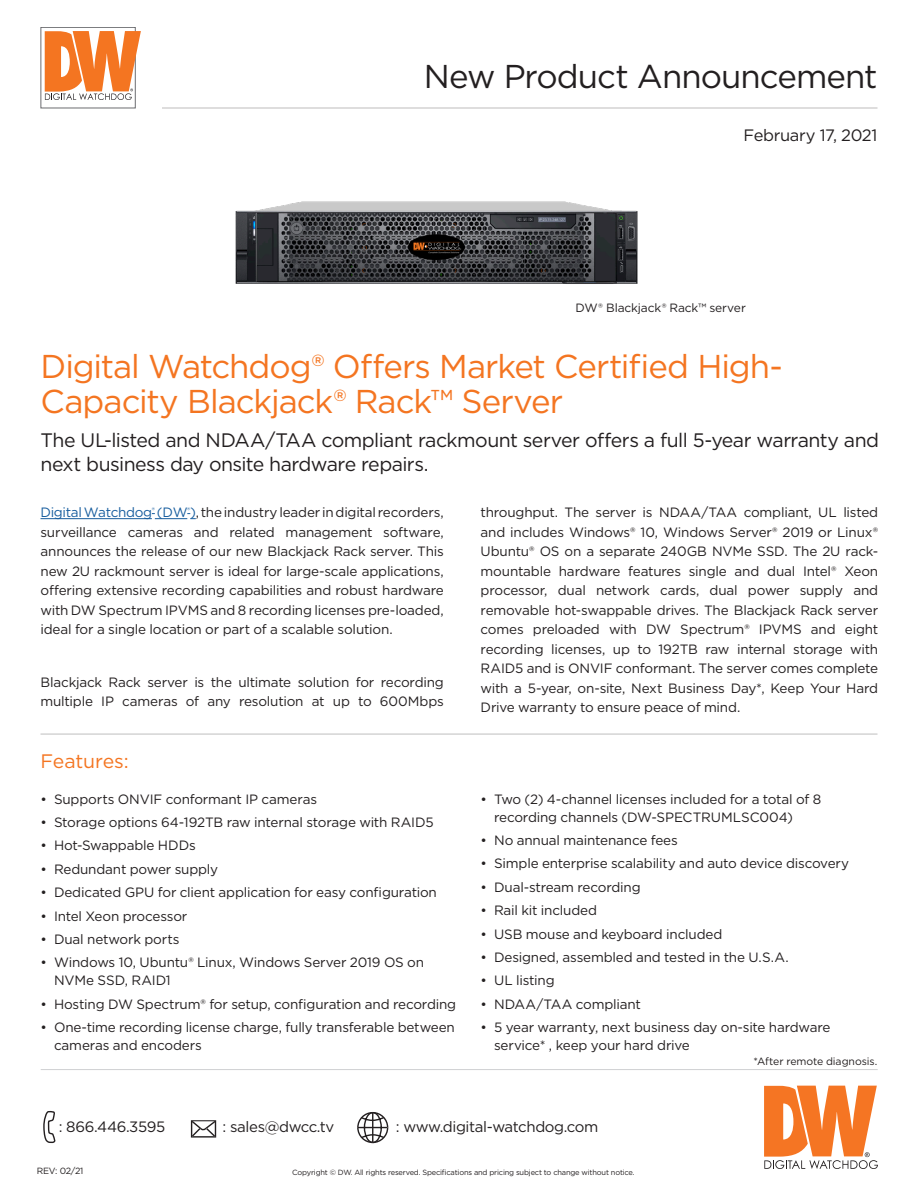
<style>
.page{position:relative;width:918px;height:1188px;background:#fff}
.page>*{position:absolute;margin:0;border:0;box-sizing:border-box;transform-origin:0 0}
.t1{font:33px/34.5px "Gotham";letter-spacing:-.03em;color:#f47521}
.t2{font:33px "Gotham";letter-spacing:-.03em;color:#231f20}
.t3{font:19.5px/23.4px "Gotham";letter-spacing:-.03em;color:#231f20}
.t4{font:19.5px "Gotham";letter-spacing:-.01em;color:#f47521}
.t5{font:16.5px "Gotham";letter-spacing:-.02em;color:#231f20}
.t6{font:15px "Gotham";letter-spacing:-.025em;color:#231f20}
.t7{font:13.5px/19.5px "Gotham";letter-spacing:-.015em;color:#231f20}
.t8{font:12px "Gotham";letter-spacing:-.01em;color:#231f20}
.t9{font:10.5px "Gotham";letter-spacing:-.01em;color:#231f20}
.t10{font:9px "Gotham";letter-spacing:-.025em;color:#231f20}
.t11{font:7.5px "Gotham";letter-spacing:-.025em;color:#231f20}
.s1{color:#175d9e}
</style>
<div class="page">
<hr style="left:40px;top:734px;width:838px;height:1px;background:#231f20">
<hr style="left:162px;top:108px;width:716px;height:1px;background:#231f20">
<hr style="left:40px;top:518px;width:112px;height:1px;background:#175d9e">
<hr style="left:155px;top:518px;width:32px;height:1px;background:#175d9e">
<svg style="left:187px;top:513px;width:9px;height:6px"></svg>
<div style="left:41px;top:27px;width:95px;height:81px;border:1px solid #6c6d70"></div>
<svg style="left:45px;top:31px;width:96px;height:69px"></svg>
<svg style="left:764px;top:1086px;width:114px;height:83px"></svg>
<svg style="left:357px;top:1112px;width:31px;height:31px"></svg>
<svg style="left:191px;top:1120px;width:25px;height:18px"></svg>
<svg style="left:43px;top:1111px;width:12px;height:32px"></svg>
<hr style="left:41px;top:1069px;width:837px;height:1px;background:#cfd0d2">
<img style="left:235px;top:201px;width:403px;height:83px">
<p class="t2" style="left:424px;top:55px;width:455px">New Product Announcement</p>
<p class="t5" style="left:744px;top:125px;width:135px">February 17, 2021</p>
<p class="t8" style="left:576px;top:300px;width:172px">DW® Blackjack® Rack™ server</p>
<p class="t1" style="left:40px;top:349px;width:744px">Digital Watchdog® Offers Market Certified High-<br>Capacity Blackjack® Rack™ Server</p>
<p class="t3" style="left:40px;top:428px;width:840px">The UL-listed and NDAA/TAA compliant rackmount server offers a full 5-year warranty and next business day onsite hardware repairs.</p>
<p class="t7" style="left:40px;top:503px;width:405px;text-align:justify"><span class="s1">Digital Watchdog</span><sup>®</sup> <span class="s1">(DW</span><sup>®</sup><span class="s1">)</span>, the industry leader in digital recorders, surveillance cameras and related management software, announces the release of our new Blackjack Rack server. This new 2U rackmount server is ideal for large-scale applications, offering extensive recording capabilities and robust hardware with DW Spectrum IPVMS and 8 recording licenses pre-loaded, ideal for a single location or part of a scalable solution.</p>
<p class="t7" style="left:40px;top:672px;width:405px">Blackjack Rack server is the ultimate solution for recording multiple IP cameras of any resolution at up to 600Mbps</p>
<p class="t4" style="left:40px;top:749px;width:90px">Features:</p>
<p class="t7" style="left:40px;top:789px;width:278px">• Supports ONVIF conformant IP cameras</p>
<p class="t7" style="left:40px;top:812px;width:395px">• Storage options 64-192TB raw internal storage with RAID5</p>
<p class="t7" style="left:40px;top:836px;width:157px">• Hot-Swappable HDDs</p>
<p class="t7" style="left:40px;top:859px;width:179px">• Redundant power supply</p>
<p class="t7" style="left:40px;top:882px;width:398px">• Dedicated GPU for client application for easy configuration</p>
<p class="t7" style="left:40px;top:906px;width:148px">• Intel Xeon processor</p>
<p class="t7" style="left:40px;top:929px;width:140px">• Dual network ports</p>
<p class="t7" style="left:54px;top:953px;width:372px;line-height:18px;text-indent:-14px">• Windows 10, Ubuntu® Linux, Windows Server 2019 OS on<br>NVMe SSD, RAID1</p>
<p class="t7" style="left:40px;top:994px;width:417px">• Hosting DW Spectrum® for setup, configuration and recording</p>
<p class="t7" style="left:54px;top:1018px;width:402px;line-height:18px;text-indent:-14px">• One-time recording license charge, fully transferable between cameras and encoders</p>
<p class="t7" style="left:481px;top:503px;width:399px;text-align:justify">throughput. The server is NDAA/TAA compliant, UL listed and includes Windows® 10, Windows Server® 2019 or Linux® Ubuntu® OS on a separate 240GB NVMe SSD. The 2U rack&shy;mountable hardware features single and dual Intel® Xeon processor, dual network cards, dual power supply and removable hot-swappable drives. The Blackjack Rack server comes preloaded with DW Spectrum® IPVMS and eight recording licenses, up to 192TB raw internal storage with RAID5 and is ONVIF conformant. The server comes complete with a 5-year, on-site, Next Business Day*, Keep Your Hard Drive warranty to ensure peace of mind.</p>
<p class="t7" style="left:494px;top:789px;width:329px;line-height:18px;text-indent:-14px">• Two (2) 4-channel licenses included for a total of 8 recording channels (DW-SPECTRUMLSC004)</p>
<p class="t7" style="left:481px;top:830px;width:199px">• No annual maintenance fees</p>
<p class="t7" style="left:481px;top:854px;width:370px">• Simple enterprise scalability and auto device discovery</p>
<p class="t7" style="left:481px;top:877px;width:162px">• Dual-stream recording</p>
<p class="t7" style="left:481px;top:900px;width:118px">• Rail kit included</p>
<p class="t7" style="left:481px;top:924px;width:243px">• USB mouse and keyboard included</p>
<p class="t7" style="left:481px;top:947px;width:310px">• Designed, assembled and tested in the U.S.A.</p>
<p class="t7" style="left:481px;top:971px;width:76px">• UL listing</p>
<p class="t7" style="left:481px;top:994px;width:162px">• NDAA/TAA compliant</p>
<p class="t7" style="left:494px;top:1018px;width:338px;line-height:18px;text-indent:-14px">• 5 year warranty, next business day on-site hardware service* , keep your hard drive</p>
<p class="t9" style="left:753px;top:1054px;width:126px">*After remote diagnosis.</p>
<p class="t6" style="left:59px;top:1117px;width:108px">: 866.446.3595</p>
<p class="t6" style="left:223px;top:1117px;width:113px">: sales@dwcc.tv</p>
<p class="t6" style="left:396px;top:1117px;width:204px">: www.digital-watchdog.com</p>
<p class="t10" style="left:37px;top:1165px;width:48px">REV: 02/21</p>
<p class="t11" style="left:292px;top:1167px;width:344px">Copyright © DW. All rights reserved. Specifications and pricing subject to change without notice.</p>
</div>
